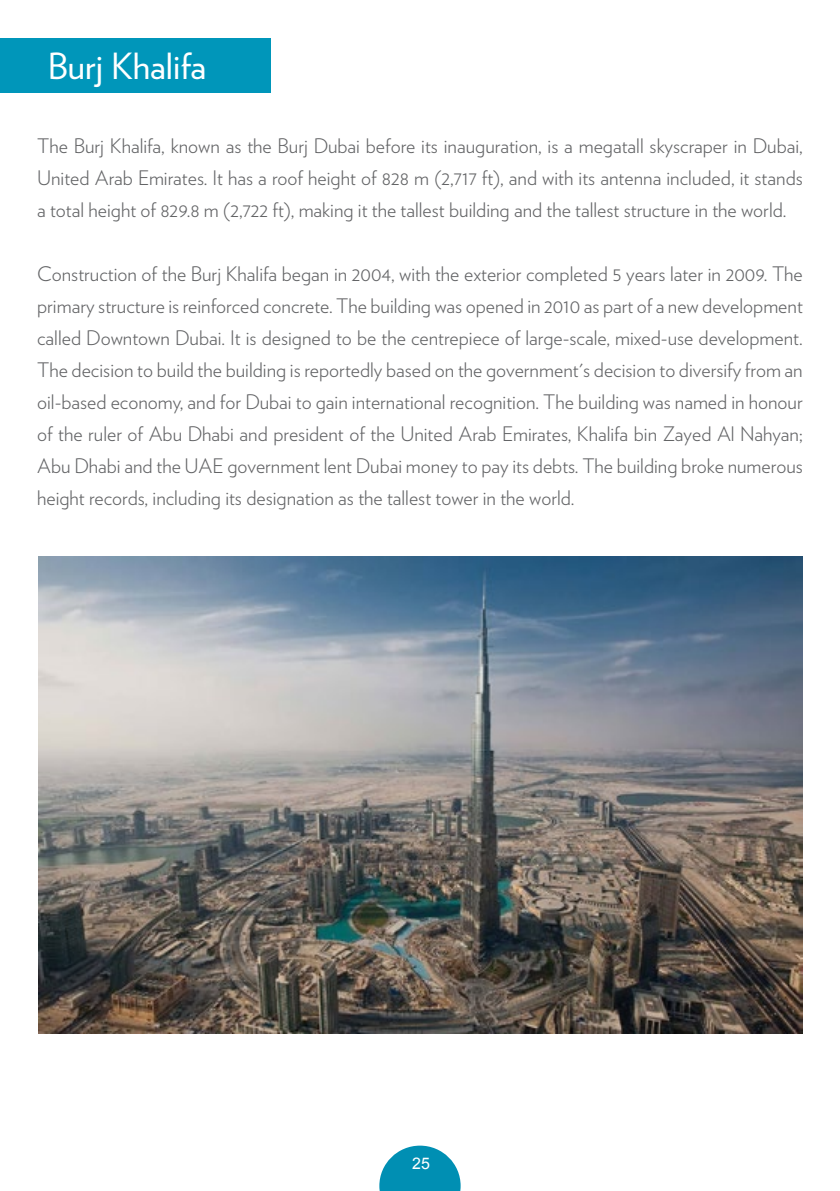
<style>
.page{position:relative;width:840px;height:1191px;background:#fff}
.page>*{position:absolute;margin:0;border:0;box-sizing:border-box;transform-origin:0 0}
.t1{font:36px "Verlag";color:#fff}
.t2{font:300 20px/32px "Verlag";color:#636466;text-align:justify}
.t3{font:16px "Arial";color:#fff}
</style>
<div class="page">
<svg style="left:379px;top:1145px;width:81px;height:46px"></svg>
<div style="left:0;top:38px;width:270px;height:55px;background:#0096ba"></div>
<img style="left:39px;top:557px;width:763px;height:477px">
<h1 class="t1" style="left:48px;top:39px;width:160px">Burj Khalifa</h1>
<p class="t2" style="left:37px;top:128px;width:766px">The Burj Khalifa, known as the Burj Dubai before its inauguration, is a megatall skyscraper in Dubai, United Arab Emirates. It has a roof height of 828 m (2,717 ft), and with its antenna included, it stands a total height of 829.8 m (2,722 ft), making it the tallest building and the tallest structure in the world.</p>
<p class="t2" style="left:37px;top:256px;width:766px">Construction of the Burj Khalifa began in 2004, with the exterior completed 5 years later in 2009. The primary structure is reinforced concrete. The building was opened in 2010 as part of a new development called Downtown Dubai. It is designed to be the centrepiece of large-scale, mixed-use development.<br>The decision to build the building is reportedly based on the government's decision to diversify from an oil-based economy, and for Dubai to gain international recognition. The building was named in honour of the ruler of Abu Dhabi and president of the United Arab Emirates, Khalifa bin Zayed Al Nahyan; Abu Dhabi and the UAE government lent Dubai money to pay its debts. The building broke numerous height records, including its designation as the tallest tower in the world.</p>
<p class="t3" style="left:412px;top:1152px;width:19px">25</p>
</div>
